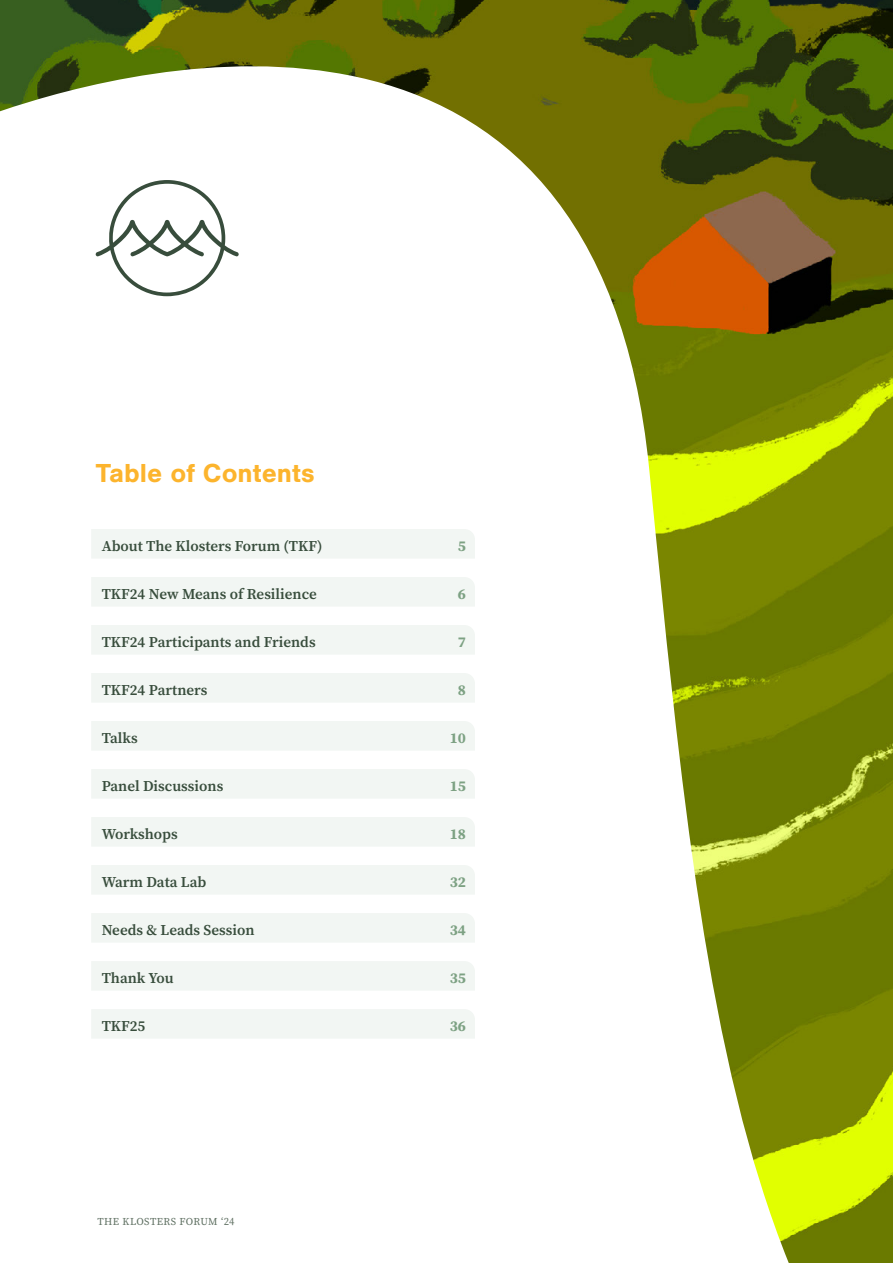
<style>
.page{position:relative;width:893px;height:1263px;background:#fff}
.page>*{position:absolute;margin:0;border:0;box-sizing:border-box;transform-origin:0 0}
.t1{font:700 27px "Nimbus San";color:#fcb42d}
.t2{font:600 15px "Source Serif 4";color:#384d3c}
.t3{font:700 15px "Source Serif 4";color:#7da183}
.t4{font:10.5px "Source Serif 4";letter-spacing:.035em;color:#607163}
</style>
<div class="page">
<img style="left:0;top:0;width:893px;height:1263px">
<svg style="left:96px;top:180px;width:143px;height:116px"></svg>
<h1 class="t1" style="left:96px;top:457px;width:221px">Table of Contents</h1>
<p class="t2" style="left:102px;top:535px;width:222px">About The Klosters Forum (TKF)</p>
<p class="t3" style="left:458px;top:535px;width:10px">5</p>
<p class="t2" style="left:102px;top:583px;width:217px">TKF24 New Means of Resilience</p>
<p class="t3" style="left:458px;top:583px;width:10px">6</p>
<p class="t2" style="left:102px;top:631px;width:215px">TKF24 Participants and Friends</p>
<p class="t3" style="left:458px;top:631px;width:10px">7</p>
<p class="t2" style="left:102px;top:679px;width:107px">TKF24 Partners</p>
<p class="t3" style="left:458px;top:679px;width:10px">8</p>
<p class="t2" style="left:102px;top:727px;width:38px">Talks</p>
<p class="t3" style="left:450px;top:727px;width:18px">10</p>
<p class="t2" style="left:102px;top:775px;width:123px">Panel Discussions</p>
<p class="t3" style="left:450px;top:775px;width:18px">15</p>
<p class="t2" style="left:102px;top:823px;width:78px">Workshops</p>
<p class="t3" style="left:450px;top:823px;width:18px">18</p>
<p class="t2" style="left:102px;top:871px;width:106px">Warm Data Lab</p>
<p class="t3" style="left:450px;top:871px;width:18px">32</p>
<p class="t2" style="left:102px;top:919px;width:154px">Needs &amp; Leads Session</p>
<p class="t3" style="left:450px;top:919px;width:18px">34</p>
<p class="t2" style="left:102px;top:967px;width:74px">Thank You</p>
<p class="t3" style="left:450px;top:967px;width:18px">35</p>
<p class="t2" style="left:102px;top:1015px;width:45px">TKF25</p>
<p class="t3" style="left:450px;top:1015px;width:18px">36</p>
<p class="t4" style="left:98px;top:1214px;width:138px">THE KLOSTERS FORUM ‘24</p>
</div>
